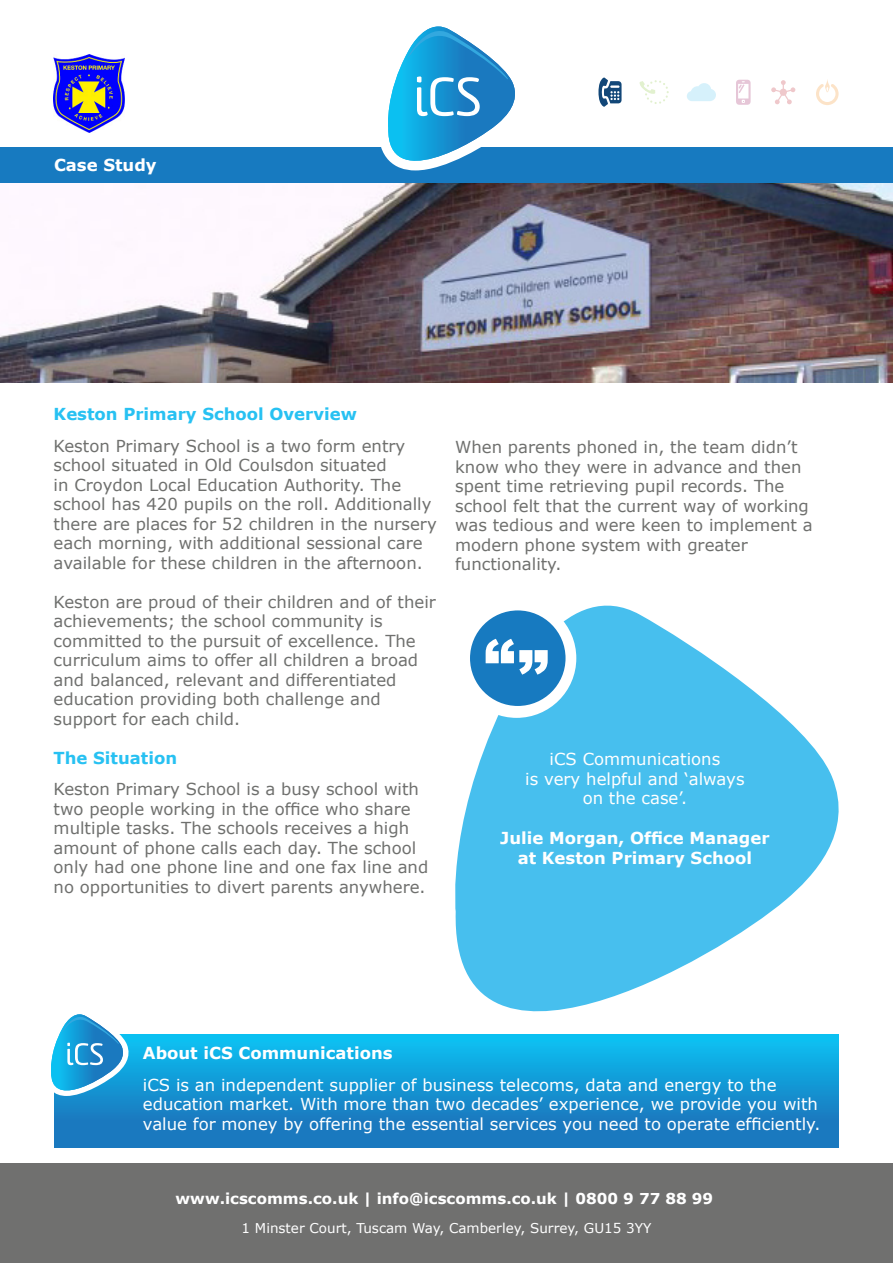
<style>
.page{position:relative;width:893px;height:1263px;background:#fff}
.page>*{position:absolute;margin:0;border:0;box-sizing:border-box;transform-origin:0 0}
.t1{font:16.5px/19.5px "Verdana";color:#6f706e}
.t2{font:16.5px/19.8px "Verdana";color:#fff;text-align:center}
.t3{font:700 16.5px/19.8px "Verdana";color:#fff;text-align:center}
.t4{font:700 16.5px "Verdana";color:#27c1f2}
.t5{font:700 15px "Verdana";color:#fff}
.t6{font:13.5px "Verdana";color:#fff}
</style>
<div class="page">
<div style="left:0;top:147px;width:893px;height:37px;background:#177ac0"></div>
<div style="left:0;top:1163px;width:893px;height:100px;background:#70706f"></div>
<svg style="left:598px;top:77px;width:24px;height:30px"></svg>
<svg style="left:639px;top:80px;width:30px;height:24px"></svg>
<svg style="left:687px;top:83px;width:29px;height:18px"></svg>
<svg style="left:736px;top:80px;width:15px;height:25px"></svg>
<svg style="left:771px;top:80px;width:24px;height:24px"></svg>
<svg style="left:816px;top:79px;width:23px;height:26px"></svg>
<svg style="left:377px;top:26px;width:154px;height:158px"></svg>
<div style="left:54px;top:1034px;width:785px;height:113px;background:linear-gradient(to bottom,#0bc0f2,#1d6bb5)"></div>
<svg style="left:445px;top:605px;width:394px;height:506px;fill:#47bfee"></svg>
<svg style="left:51px;top:1014px;width:81px;height:95px"></svg>
<img style="left:54px;top:54px;width:70px;height:79px">
<img style="left:0;top:184px;width:893px;height:199px">
<div style="left:457px;top:598px;width:119px;height:120px;background:#fff;border-radius:50%"></div>
<div style="left:470px;top:610px;width:95px;height:96px;background:#177ac0;border-radius:50%"></div>
<svg style="left:486px;top:639px;width:62px;height:36px"></svg>
<p class="t3" style="left:54px;top:155px;width:104px">Case Study</p>
<p class="t4" style="left:54px;top:403px;width:305px">Keston Primary School Overview</p>
<p class="t1" style="left:54px;top:436px;width:385px">Keston Primary School is a two form entry school situated in Old Coulsdon situated<br>in Croydon Local Education Authority. The school has 420 pupils on the roll. Additionally there are places for 52 children in the nursery each morning, with additional sessional care available for these children in the afternoon.</p>
<p class="t1" style="left:54px;top:592px;width:384px">Keston are proud of their children and of their achievements; the school community is committed to the pursuit of excellence. The curriculum aims to offer all children a broad and balanced, relevant and differentiated education providing both challenge and support for each child.</p>
<p class="t4" style="left:54px;top:746px;width:125px">The Situation</p>
<p class="t1" style="left:54px;top:779px;width:376px">Keston Primary School is a busy school with two people working in the office who share multiple tasks. The schools receives a high amount of phone calls each day. The school only had one phone line and one fax line and no opportunities to divert parents anywhere.</p>
<p class="t1" style="left:455px;top:437px;width:359px">When parents phoned in, the team didn’t know who they were in advance and then spent time retrieving pupil records. The school felt that the current way of working was tedious and were keen to implement a modern phone system with greater functionality.</p>
<p class="t2" style="left:525px;top:749px;width:221px">iCS Communications<br>is very helpful and ‘always on the case’.</p>
<p class="t3" style="left:500px;top:828px;width:271px">Julie Morgan, Office Manager at Keston Primary School</p>
<p class="t3" style="left:143px;top:1043px;width:251px">About iCS Communications</p>
<p class="t2" style="left:143px;top:1075px;width:679px;text-align:left">iCS is an independent supplier of business telecoms, data and energy to the education market. With more than two decades’ experience, we provide you with value for money by offering the essential services you need to operate efficiently.</p>
<p class="t5" style="left:176px;top:1188px;width:539px">www.icscomms.co.uk | info@icscomms.co.uk | 0800 9 77 88 99</p>
<p class="t6" style="left:242px;top:1219px;width:411px">1 Minster Court, Tuscam Way, Camberley, Surrey, GU15 3YY</p>
</div>
